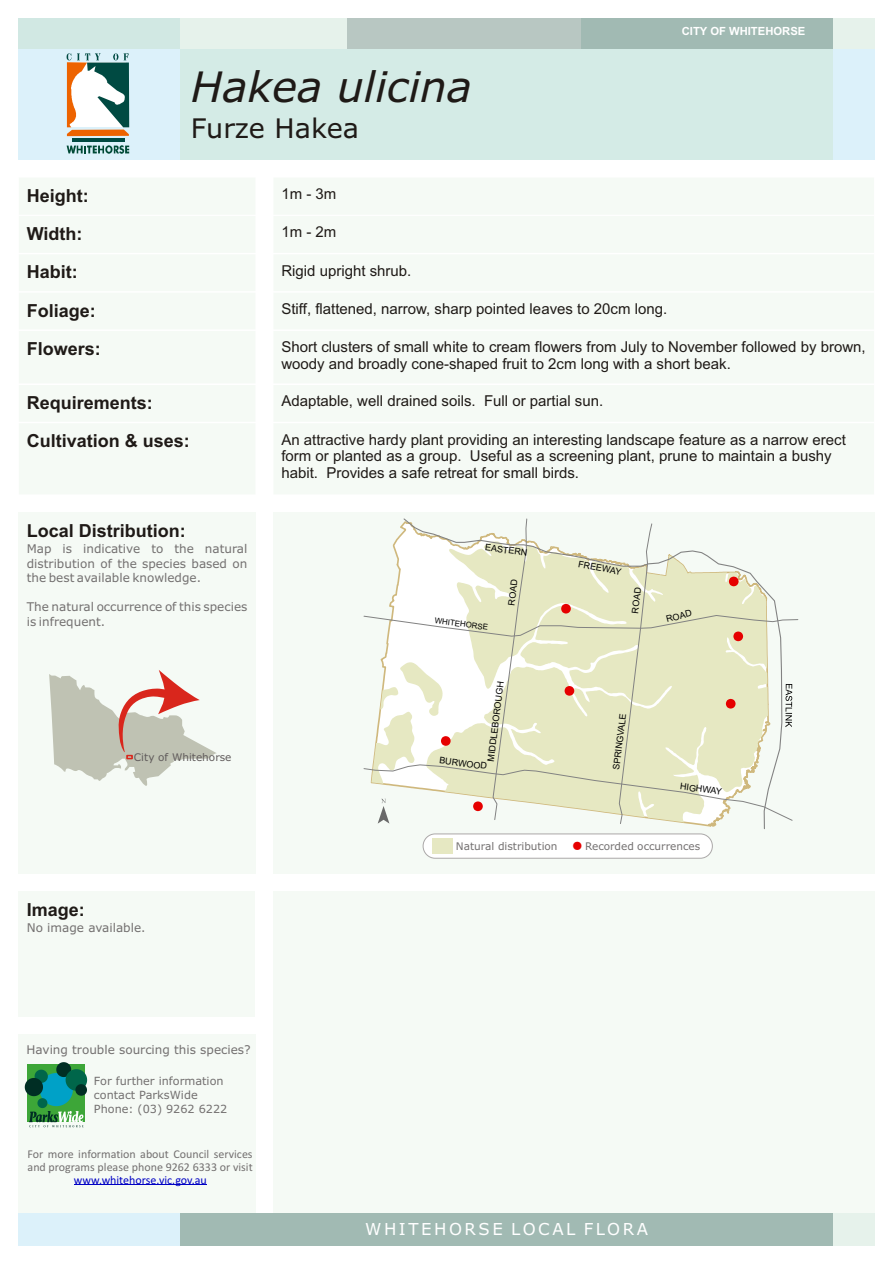
<style>
.page{position:relative;width:893px;height:1263px;background:#fff}
.page>*{position:absolute;margin:0;border:0;box-sizing:border-box;transform-origin:0 0}
.t1{font:italic 42px "Verdana";color:#1f1a17}
.t2{font:27px "Verdana";color:#1f1a17}
.t3{font:700 18px "Arial";color:#1f1a17}
.t4{font:16.5px "Verdana";letter-spacing:.155em;color:#fff}
.t5{font:15px/16.8px "Arial";color:#1f1a17}
.t6{font:12px/14.5px "Verdana";color:#737070;text-align:justify}
.t7{font:12px/13.2px "Calibri";color:#737070}
.t8{font:12px "Calibri";color:#0000c4}
.t9{font:11.25px/14.4px "Verdana";color:#737070}
.t10{font:700 11.25px "Arial";color:#fff}
.t11{font:10.5px "Verdana";color:#737070}
.t12{font:10.5px "Verdana";color:#615c5c}
.t13{font:9px "Arial";color:#000}
.t14{font:7.95px "Arial";color:#000}
.s1{font-family:"ESRI Default Marker";font-size:12.15px;color:#e60000}
</style>
<div class="page">
<div style="left:18px;top:18px;width:163px;height:32px;background:#d1e8e3"></div>
<div style="left:181px;top:18px;width:166px;height:32px;background:#e6f2eb"></div>
<div style="left:347px;top:18px;width:234px;height:32px;background:#b8c7c2"></div>
<div style="left:581px;top:18px;width:252px;height:32px;background:#a1bab3"></div>
<div style="left:833px;top:18px;width:41px;height:32px;background:#e6f2eb"></div>
<div style="left:18px;top:50px;width:163px;height:110px;background:#dcf1fa"></div>
<div style="left:181px;top:50px;width:652px;height:110px;background:#d4ebe6"></div>
<div style="left:833px;top:50px;width:41px;height:110px;background:#dcf1fa"></div>
<div style="left:18px;top:177px;width:238px;height:38px;background:#f5faf5"></div>
<div style="left:273px;top:177px;width:601px;height:38px;background:#f5faf5"></div>
<div style="left:18px;top:215px;width:238px;height:39px;background:#f5faf5"></div>
<div style="left:273px;top:215px;width:601px;height:39px;background:#f5faf5"></div>
<div style="left:18px;top:254px;width:238px;height:38px;background:#f5faf5"></div>
<div style="left:273px;top:254px;width:601px;height:38px;background:#f5faf5"></div>
<div style="left:18px;top:292px;width:238px;height:38px;background:#f5faf5"></div>
<div style="left:273px;top:292px;width:601px;height:38px;background:#f5faf5"></div>
<div style="left:18px;top:330px;width:238px;height:54px;background:#f5faf5"></div>
<div style="left:273px;top:330px;width:601px;height:54px;background:#f5faf5"></div>
<div style="left:18px;top:384px;width:238px;height:38px;background:#f5faf5"></div>
<div style="left:273px;top:384px;width:601px;height:38px;background:#f5faf5"></div>
<div style="left:18px;top:422px;width:238px;height:73px;background:#f5faf5"></div>
<div style="left:273px;top:422px;width:601px;height:73px;background:#f5faf5"></div>
<div style="left:18px;top:512px;width:238px;height:363px;background:#f5faf5"></div>
<div style="left:273px;top:512px;width:601px;height:363px;background:#f5faf5"></div>
<div style="left:18px;top:892px;width:238px;height:125px;background:#f5faf5"></div>
<div style="left:273px;top:892px;width:601px;height:321px;background:#f5faf5"></div>
<div style="left:18px;top:1034px;width:238px;height:179px;background:#f5faf5"></div>
<div style="left:18px;top:1213px;width:163px;height:33px;background:#dcf1fa"></div>
<div style="left:181px;top:1213px;width:652px;height:33px;background:#a1bab3"></div>
<div style="left:833px;top:1213px;width:41px;height:33px;background:#e6f2eb"></div>
<hr style="left:18px;top:177px;width:1px;height:319px;background:#fff">
<hr style="left:273px;top:177px;width:1px;height:319px;background:#fff">
<hr style="left:18px;top:494px;width:856px;height:2px;background:#fff">
<hr style="left:18px;top:422px;width:856px;height:1px;background:#fff">
<hr style="left:18px;top:383px;width:856px;height:2px;background:#fff">
<hr style="left:18px;top:329px;width:856px;height:2px;background:#fff">
<hr style="left:18px;top:291px;width:856px;height:2px;background:#fff">
<hr style="left:18px;top:253px;width:856px;height:1px;background:#fff">
<hr style="left:18px;top:215px;width:856px;height:1px;background:#fff">
<hr style="left:18px;top:177px;width:856px;height:1px;background:#fff">
<svg style="left:67px;top:145px;width:62px;height:9px"></svg>
<hr style="left:72px;top:138px;width:52px;height:3px;background:#004a42">
<svg style="left:67px;top:53px;width:62px;height:83px;background:#b2b19f"></svg>
<svg style="left:25px;top:1062px;width:62px;height:65px;background:#419773"></svg>
<hr style="left:74px;top:1185px;width:133px;height:1px;background:#0000c4">
<div style="left:423px;top:833px;width:290px;height:26px;background:#fff;border:1px solid #aba8a8;border-radius:12px"></div>
<div style="left:432px;top:838px;width:20px;height:16px;background:#e6e8c2"></div>
<svg style="left:49px;top:670px;width:167px;height:116px"></svg>
<svg style="left:363px;top:518px;width:436px;height:311px"></svg>
<h1 class="t1" style="left:191px;top:70px;width:283px">Hakea ulicina</h1>
<h2 class="t2" style="left:191px;top:117px;width:170px">Furze Hakea</h2>
<p class="t10" style="left:682px;top:27px;width:125px">CITY OF WHITEHORSE</p>
<p class="t3" style="left:27px;top:189px;width:63px">Height:</p>
<p class="t5" style="left:281px;top:187px;width:57px">1m - 3m</p>
<p class="t3" style="left:27px;top:227px;width:57px">Width:</p>
<p class="t5" style="left:281px;top:225px;width:57px">1m - 2m</p>
<p class="t3" style="left:27px;top:265px;width:52px">Habit:</p>
<p class="t5" style="left:281px;top:263px;width:132px">Rigid upright shrub.</p>
<p class="t3" style="left:27px;top:304px;width:71px">Foliage:</p>
<p class="t5" style="left:281px;top:302px;width:387px">Stiff, flattened, narrow, sharp pointed leaves to 20cm long.</p>
<p class="t3" style="left:27px;top:342px;width:76px">Flowers:</p>
<p class="t5" style="left:281px;top:340px;width:586px">Short clusters of small white to cream flowers from July to November followed by brown, woody and broadly cone-shaped fruit to 2cm long with a short beak.</p>
<p class="t3" style="left:27px;top:396px;width:128px">Requirements:</p>
<p class="t5" style="left:281px;top:394px;width:323px">Adaptable, well drained soils. Full or partial sun.</p>
<p class="t3" style="left:27px;top:434px;width:165px">Cultivation &amp; uses:</p>
<p class="t5" style="left:281px;top:432px;width:566px">An attractive hardy plant providing an interesting landscape feature as a narrow erect form or planted as a group. Useful as a screening plant, prune to maintain a bushy habit. Provides a safe retreat for small birds.</p>
<p class="t3" style="left:27px;top:524px;width:161px">Local Distribution:</p>
<p class="t6" style="left:27px;top:542px;width:222px">Map is indicative to the natural distribution of the species based on the best available knowledge.</p>
<p class="t6" style="left:27px;top:601px;width:222px">The natural occurrence of this species is infrequent.</p>
<p class="t12" style="left:134px;top:753px;width:99px">City of Whitehorse</p>
<p class="t3" style="left:27px;top:903px;width:60px">Image:</p>
<p class="t6" style="left:27px;top:922px;width:120px">No image available.</p>
<p class="t6" style="left:26px;top:1043px;width:226px">Having trouble sourcing this species?</p>
<p class="t9" style="left:94px;top:1074px;width:135px">For further information contact ParksWide<br>Phone: (03) 9262 6222</p>
<p class="t7" style="left:28px;top:1148px;width:227px">For more information about Council services and programs please phone 9262 6333 or visit</p>
<p class="t8" style="left:74px;top:1174px;width:134px">www.whitehorse.vic.gov.au</p>
<p class="t13" style="left:485px;top:544px;width:44px;rotate:7deg">EASTERN</p>
<p class="t14" style="left:435px;top:617px;width:55px;rotate:7deg">WHITEHORSE</p>
<p class="t13" style="left:508px;top:605px;width:28px;rotate:-83deg">ROAD</p>
<p class="t13" style="left:487px;top:761px;width:82px;rotate:-83deg">MIDDLEBOROUGH</p>
<p class="t13" style="left:440px;top:757px;width:50px;rotate:7deg">BURWOOD</p>
<p class="t13" style="left:579px;top:560px;width:45px;rotate:11deg">FREEWAY</p>
<p class="t13" style="left:631px;top:613px;width:28px;rotate:-83deg">ROAD</p>
<p class="t13" style="left:666px;top:616px;width:28px;rotate:-14deg">ROAD</p>
<p class="t13" style="left:613px;top:769px;width:59px;rotate:-83deg">SPRINGVALE</p>
<p class="t13" style="left:680px;top:783px;width:44px;rotate:7deg">HIGHWAY</p>
<p class="t11" style="left:456px;top:842px;width:103px">Natural distribution</p>
<p class="t11" style="left:573px;top:842px;width:129px"><span class="s1">!</span> Recorded occurrences</p>
<p class="t4" style="left:365px;top:1223px;width:284px">WHITEHORSE LOCAL FLORA</p>
</div>
